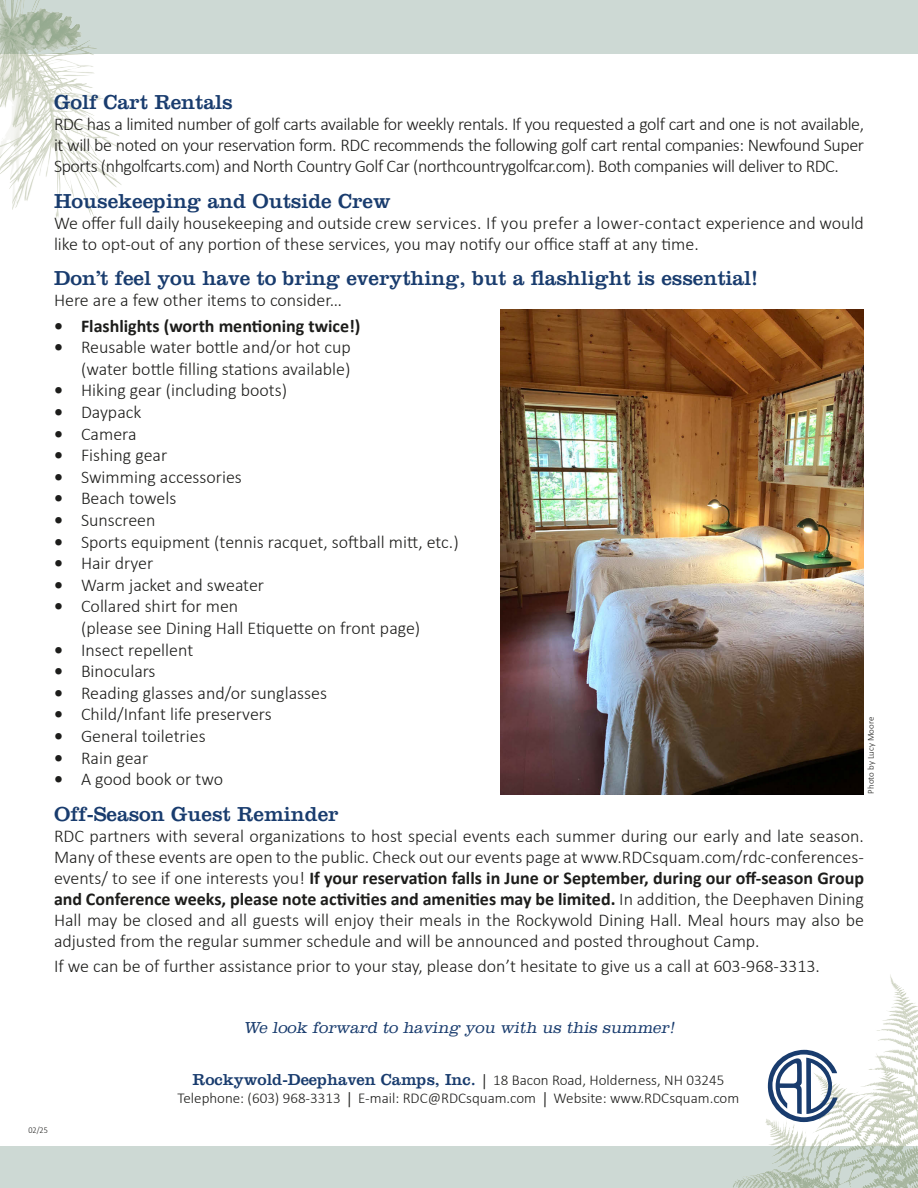
<style>
.page{position:relative;width:918px;height:1188px;background:#fff}
.page>*{position:absolute;margin:0;border:0;box-sizing:border-box;transform-origin:0 0}
.Subhead{font:21px "Txmjbk Clarendon LT Std";color:#193c6e}
.Body_Text{font:300 18px/21px "Vtygnv Calibri";color:#1d1d1b;text-align:justify}
.Body_Text_List{font:300 18px/21.6px "Vtygnv Calibri";color:#1d1d1b;text-align:right}
.Body_Text_List-2{font:700 18px "Snvtgs Calibri";color:#1d1d1b}
.t1{font:italic 300 16.5px "Mlxbvy Clarendon LT Std";color:#193c6e}
.ClarendonBoldBlue12Pt{font:300 15px "Vtygnv Calibri";color:#1d1d1b}
.Photo_credit{font:300 9px "Vtygnv Calibri";color:#1d1d1b}
.Photo_credit-2{font:300 9px "Vtygnv Calibri";color:#1d1d1b;scale:.9 1}
.s1{font-family:"Fyjlxh Calibri";font-weight:700}
.s2{font-family:"Snvtgs Calibri";font-weight:700}
.s3{font-family:"Txmjbk Clarendon LT Std";font-weight:400;font-size:16.5px;color:#193c6e}
.s4{font-family:"Kxympr Calibri";font-style:italic;font-size:18px}
</style>
<div class="page">
<div style="left:0;top:0;width:918px;height:54px;background:#cdd9d4"></div>
<div style="left:0;top:1147px;width:918px;height:41px;background:#cdd9d4"></div>
<svg style="left:768px;top:1050px;width:70px;height:72px"></svg>
<img style="left:0;top:0;width:74px;height:219px">
<img style="left:881px;top:974px;width:26px;height:57px">
<img style="left:500px;top:310px;width:364px;height:485px">
<p class="Subhead" style="left:54px;top:90px;width:180px">Golf Cart Rentals</p>
<p class="Body_Text" style="left:54px;top:113px;width:812px">RDC has a limited number of golf carts available for weekly rentals. If you requested a golf cart and one is not available, it will be noted on your reservation form. RDC recommends the following golf cart rental companies: Newfound Super Sports (nhgolfcarts.com) and North Country Golf Car (northcountrygolfcar.com). Both companies will deliver to RDC.</p>
<p class="Subhead" style="left:54px;top:188px;width:338px">Housekeeping and Outside Crew</p>
<p class="Body_Text" style="left:54px;top:212px;width:812px">We offer full daily housekeeping and outside crew services. If you prefer a lower-contact experience and would like to opt-out of any portion of these services, you may notify our office staff at any time.</p>
<p class="Subhead" style="left:54px;top:266px;width:706px">Don’t feel you have to bring everything, but a flashlight is essential!</p>
<p class="Body_Text" style="left:54px;top:290px;width:289px">Here are a few other items to consider…</p>
<p class="Body_Text_List-2" style="left:54px;top:313px;width:308px">• Flashlights (worth mentioning twice!)</p>
<p class="Body_Text_List" style="left:54px;top:336px;width:298px"><span class="s1">•</span> Reusable water bottle and/or hot cup (water bottle filling stations available)</p>
<p class="Body_Text_List" style="left:54px;top:379px;width:235px"><span class="s1">•</span> Hiking gear (including boots)</p>
<p class="Body_Text_List" style="left:54px;top:401px;width:89px"><span class="s1">•</span> Daypack</p>
<p class="Body_Text_List" style="left:54px;top:423px;width:84px"><span class="s1">•</span> Camera</p>
<p class="Body_Text_List" style="left:54px;top:444px;width:115px"><span class="s1">•</span> Fishing gear</p>
<p class="Body_Text_List" style="left:54px;top:466px;width:189px"><span class="s1">•</span> Swimming accessories</p>
<p class="Body_Text_List" style="left:54px;top:487px;width:124px"><span class="s1">•</span> Beach towels</p>
<p class="Body_Text_List" style="left:54px;top:509px;width:103px"><span class="s1">•</span> Sunscreen</p>
<p class="Body_Text_List" style="left:54px;top:531px;width:406px"><span class="s1">•</span> Sports equipment (tennis racquet, softball mitt, etc.)</p>
<p class="Body_Text_List" style="left:54px;top:552px;width:101px"><span class="s1">•</span> Hair dryer</p>
<p class="Body_Text_List" style="left:54px;top:574px;width:212px"><span class="s1">•</span> Warm jacket and sweater</p>
<p class="Body_Text_List" style="left:81px;top:595px;width:341px;text-align:left;text-indent:-27px"><span class="s1">•</span> Collared shirt for men<br>(please see Dining Hall Etiquette on front page)</p>
<p class="Body_Text_List" style="left:54px;top:639px;width:141px"><span class="s1">•</span> Insect repellent</p>
<p class="Body_Text_List" style="left:54px;top:660px;width:103px"><span class="s1">•</span> Binoculars</p>
<p class="Body_Text_List" style="left:54px;top:682px;width:274px"><span class="s1">•</span> Reading glasses and/or sunglasses</p>
<p class="Body_Text_List" style="left:54px;top:703px;width:219px"><span class="s1">•</span> Child/Infant life preservers</p>
<p class="Body_Text_List" style="left:54px;top:725px;width:153px"><span class="s1">•</span> General toiletries</p>
<p class="Body_Text_List" style="left:54px;top:747px;width:96px"><span class="s1">•</span> Rain gear</p>
<p class="Body_Text_List" style="left:54px;top:768px;width:171px"><span class="s1">•</span> A good book or two</p>
<p class="Subhead" style="left:54px;top:802px;width:286px">Off-Season Guest Reminder</p>
<p class="Body_Text" style="left:54px;top:825px;width:812px">RDC partners with several organizations to host special events each summer during our early and late season.<br>Many of these events are open to the public. Check out our events page at www.RDCsquam.com/rdc-conferences&shy;events/ to see if one interests you! <span class="s2">If your reservation falls in June or September, during our off-season Group and Conference weeks, please note activities and amenities may be limited.</span> In addition, the Deephaven Dining Hall may be closed and all guests will enjoy their meals in the Rockywold Dining Hall. Meal hours may also be adjusted from the regular summer schedule and will be announced and posted throughout Camp.</p>
<p class="Body_Text" style="left:54px;top:955px;width:768px">If we can be of further assistance prior to your stay, please don’t hesitate to give us a call at 603-968-3313.</p>
<p class="Photo_credit" style="left:865px;top:794px;width:78px;rotate:-90deg">Photo by Lucy Moore</p>
<p class="t1" style="left:243px;top:1018px;width:436px">We look forward to having you with us this summer!</p>
<p class="Photo_credit-2" style="left:28px;top:1125px;width:23px">02/25</p>
<p class="ClarendonBoldBlue12Pt" style="left:193px;top:1071px;width:533px"><span class="s3">Rockywold-Deephaven Camps, Inc.</span> <span class="s4">/</span>18 Bacon Road, Holderness, NH 03245</p>
<p class="ClarendonBoldBlue12Pt" style="left:178px;top:1089px;width:563px">Telephone: (603) 968-3313 <span class="s4">/</span>E-mail: RDC@RDCsquam.com <span class="s4">/</span>Website: www.RDCsquam.com</p>
</div>
